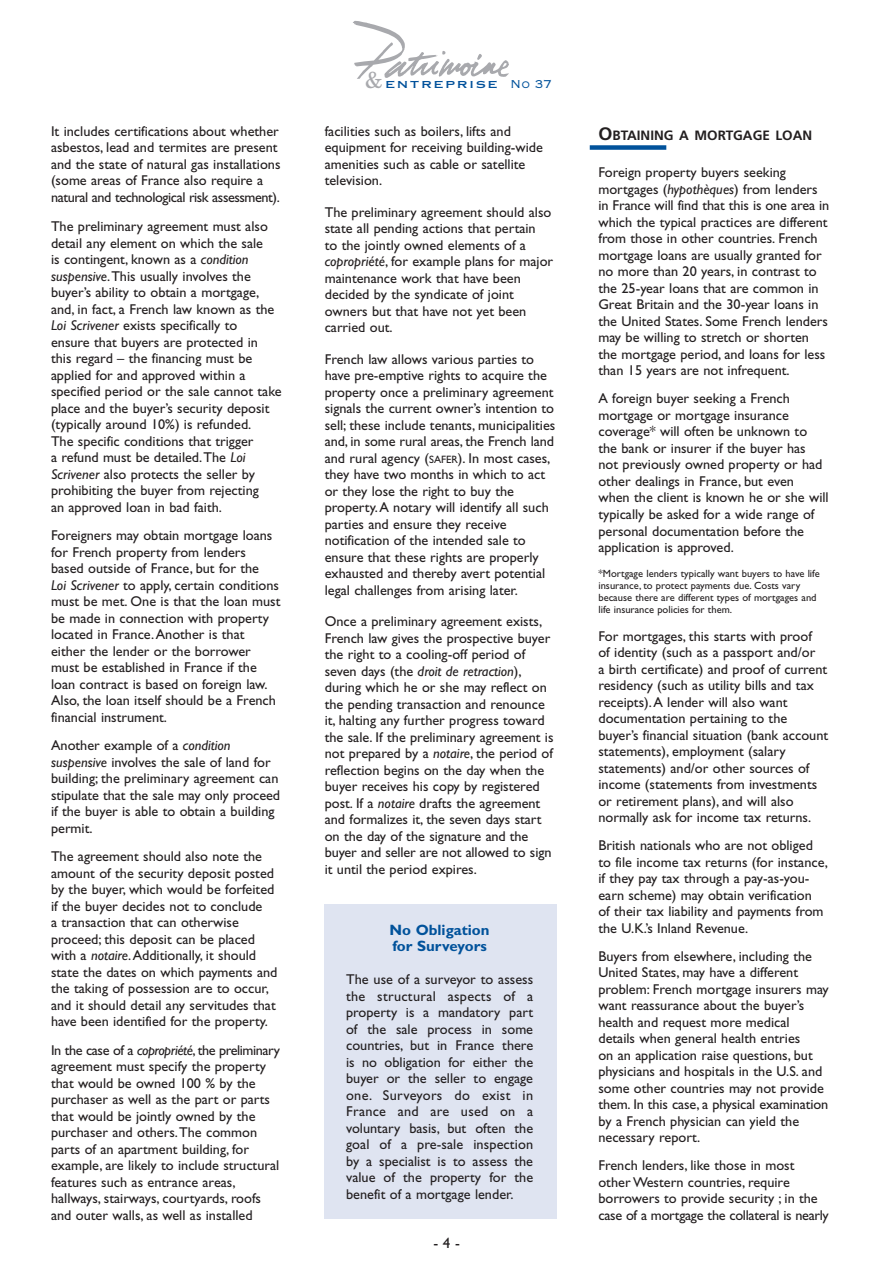
<style>
.page{position:relative;width:893px;height:1262px;background:#fff}
.page>*{position:absolute;margin:0;border:0;box-sizing:border-box;transform-origin:0 0}
.t1{font:22.2px "New Century Schlbk";color:#a8a9ad}
.t2{font:700 15px/16.5px "Gill Sans";color:#01529b}
.t3{font:15px "Gill Sans";color:#231f20}
.t4{font:14.25px/16.5px "Gill Sans";color:#231f20}
.t5{font:700 13.5px "Frutiger";color:#231f20}
.t6{font:10.5px/12px "Gill Sans";color:#231f20}
.t7{font:9.6px "Copperplate Thirty One AB";letter-spacing:.18em;color:#01519b;scale:1.2 1}
.s1{font-style:italic}
.s2{font-family:"Copperplate Thirty Two BC";font-size:15px;color:#01529b}
.s3{font-size:10.65px}
.s4{font-size:18px}
</style>
<div class="page">
<svg style="left:353px;top:21px;width:156px;height:58px"></svg>
<div style="left:589px;top:145px;width:77px;height:5px;background:#01529b"></div>
<div style="left:324px;top:904px;width:232px;height:315px;background:#dfe4f1"></div>
<p class="t4" style="left:51px;top:124px;width:231px">It includes certifications about whether asbestos, lead and termites are present and the state of natural gas installations (some areas of France also require a natural and technological risk assessment).</p>
<p class="t4" style="left:51px;top:220px;width:232px">The preliminary agreement must also detail any element on which the sale<br>is contingent, known as a <span class="s1">condition suspensive</span>.This usually involves the buyer’s ability to obtain a mortgage, and, in fact, a French law known as the <span class="s1">Loi Scrivener</span> exists specifically to<br>ensure that buyers are protected in this regard – the financing must be applied for and approved within a specified period or the sale cannot take place and the buyer’s security deposit (typically around 10%) is refunded.<br>The specific conditions that trigger<br>a refund must be detailed.The <span class="s1">Loi Scrivener</span> also protects the seller by prohibiting the buyer from rejecting<br>an approved loan in bad faith.</p>
<p class="t4" style="left:51px;top:528px;width:231px">Foreigners may obtain mortgage loans for French property from lenders based outside of France, but for the<br><span class="s1">Loi Scrivener</span> to apply, certain conditions must be met. One is that the loan must be made in connection with property located in France.Another is that either the lender or the borrower must be established in France if the loan contract is based on foreign law.<br>Also, the loan itself should be a French financial instrument.</p>
<p class="t4" style="left:51px;top:738px;width:230px">Another example of a <span class="s1">condition suspensive</span> involves the sale of land for building; the preliminary agreement can stipulate that the sale may only proceed if the buyer is able to obtain a building permit.</p>
<p class="t4" style="left:51px;top:849px;width:228px">The agreement should also note the amount of the security deposit posted by the buyer, which would be forfeited if the buyer decides not to conclude<br>a transaction that can otherwise proceed; this deposit can be placed with a <span class="s1">notaire</span>.Additionally, it should state the dates on which payments and the taking of possession are to occur, and it should detail any servitudes that have been identified for the property.</p>
<p class="t4" style="left:51px;top:1043px;width:230px">In the case of a <span class="s1">copropriété</span>, the preliminary agreement must specify the property that would be owned 100 % by the purchaser as well as the part or parts that would be jointly owned by the purchaser and others.The common parts of an apartment building, for example, are likely to include structural features such as entrance areas, hallways, stairways, courtyards, roofs and outer walls, as well as installed</p>
<h1 class="t1" style="left:365px;top:71px;width:20px">&amp;</h1>
<p class="t7" style="left:385px;top:79px;width:140px">ENTREPRISE <span class="s2">No 37</span></p>
<p class="t4" style="left:325px;top:124px;width:220px">facilities such as boilers, lifts and equipment for receiving building-wide amenities such as cable or satellite television.</p>
<p class="t4" style="left:325px;top:205px;width:230px">The preliminary agreement should also state all pending actions that pertain<br>to the jointly owned elements of a <span class="s1">copropriété</span>, for example plans for major maintenance work that have been decided by the syndicate of joint owners but that have not yet been carried out.</p>
<p class="t4" style="left:325px;top:352px;width:232px">French law allows various parties to have pre-emptive rights to acquire the property once a preliminary agreement signals the current owner’s intention to sell; these include tenants, municipalities and, in some rural areas, the French land and rural agency (<span class="s3">SAFER</span>). In most cases, they have two months in which to act or they lose the right to buy the property.A notary will identify all such parties and ensure they receive notification of the intended sale to ensure that these rights are properly exhausted and thereby avert potential legal challenges from arising later.</p>
<p class="t4" style="left:325px;top:614px;width:230px">Once a preliminary agreement exists, French law gives the prospective buyer the right to a cooling-off period of seven days (the <span class="s1">droit de retraction</span>), during which he or she may reflect on the pending transaction and renounce it, halting any further progress toward the sale. If the preliminary agreement is not prepared by a <span class="s1">notaire</span>, the period of reflection begins on the day when the buyer receives his copy by registered post. If a <span class="s1">notaire</span> drafts the agreement and formalizes it, the seven days start on the day of the signature and the buyer and seller are not allowed to sign it until the period expires.</p>
<p class="t2" style="left:389px;top:923px;width:101px">No Obligation for Surveyors</p>
<p class="t4" style="left:346px;top:972px;width:188px;text-align:justify">The use of a surveyor to assess the structural aspects of a property is a mandatory part of the sale process in some countries, but in France there is no obligation for either the buyer or the seller to engage one. Surveyors do exist in France and are used on a voluntary basis, but often the goal of a pre-sale inspection by a specialist is to assess the value of the property for the benefit of a mortgage lender.</p>
<p class="t3" style="left:433px;top:1237px;width:28px">- 4 -</p>
<p class="t5" style="left:598px;top:129px;width:215px"><span class="s4">O</span>BTAINING A MORTGAGE LOAN</p>
<p class="t4" style="left:598px;top:166px;width:232px">Foreign property buyers seeking mortgages (<span class="s1">hypothèques</span>) from lenders in France will find that this is one area in which the typical practices are different from those in other countries. French mortgage loans are usually granted for no more than 20 years, in contrast to the 25-year loans that are common in Great Britain and the 30-year loans in the United States. Some French lenders may be willing to stretch or shorten the mortgage period, and loans for less than 15 years are not infrequent.</p>
<p class="t4" style="left:598px;top:392px;width:232px">A foreign buyer seeking a French mortgage or mortgage insurance coverage* will often be unknown to the bank or insurer if the buyer has not previously owned property or had other dealings in France, but even when the client is known he or she will typically be asked for a wide range of personal documentation before the application is approved.</p>
<p class="t6" style="left:598px;top:568px;width:223px">*Mortgage lenders typically want buyers to have life insurance, to protect payments due. Costs vary because there are different types of mortgages and life insurance policies for them.</p>
<p class="t4" style="left:598px;top:629px;width:231px">For mortgages, this starts with proof<br>of identity (such as a passport and/or<br>a birth certificate) and proof of current residency (such as utility bills and tax receipts).A lender will also want documentation pertaining to the buyer’s financial situation (bank account statements), employment (salary statements) and/or other sources of income (statements from investments or retirement plans), and will also normally ask for income tax returns.</p>
<p class="t4" style="left:598px;top:839px;width:231px">British nationals who are not obliged to file income tax returns (for instance, if they pay tax through a pay-as-you&shy;earn scheme) may obtain verification<br>of their tax liability and payments from the U.K.’s Inland Revenue.</p>
<p class="t4" style="left:598px;top:949px;width:232px">Buyers from elsewhere, including the United States, may have a different problem: French mortgage insurers may want reassurance about the buyer’s health and request more medical details when general health entries<br>on an application raise questions, but physicians and hospitals in the U.S. and some other countries may not provide them. In this case, a physical examination by a French physician can yield the necessary report.</p>
<p class="t4" style="left:598px;top:1159px;width:232px">French lenders, like those in most other Western countries, require borrowers to provide security ; in the case of a mortgage the collateral is nearly</p>
</div>
